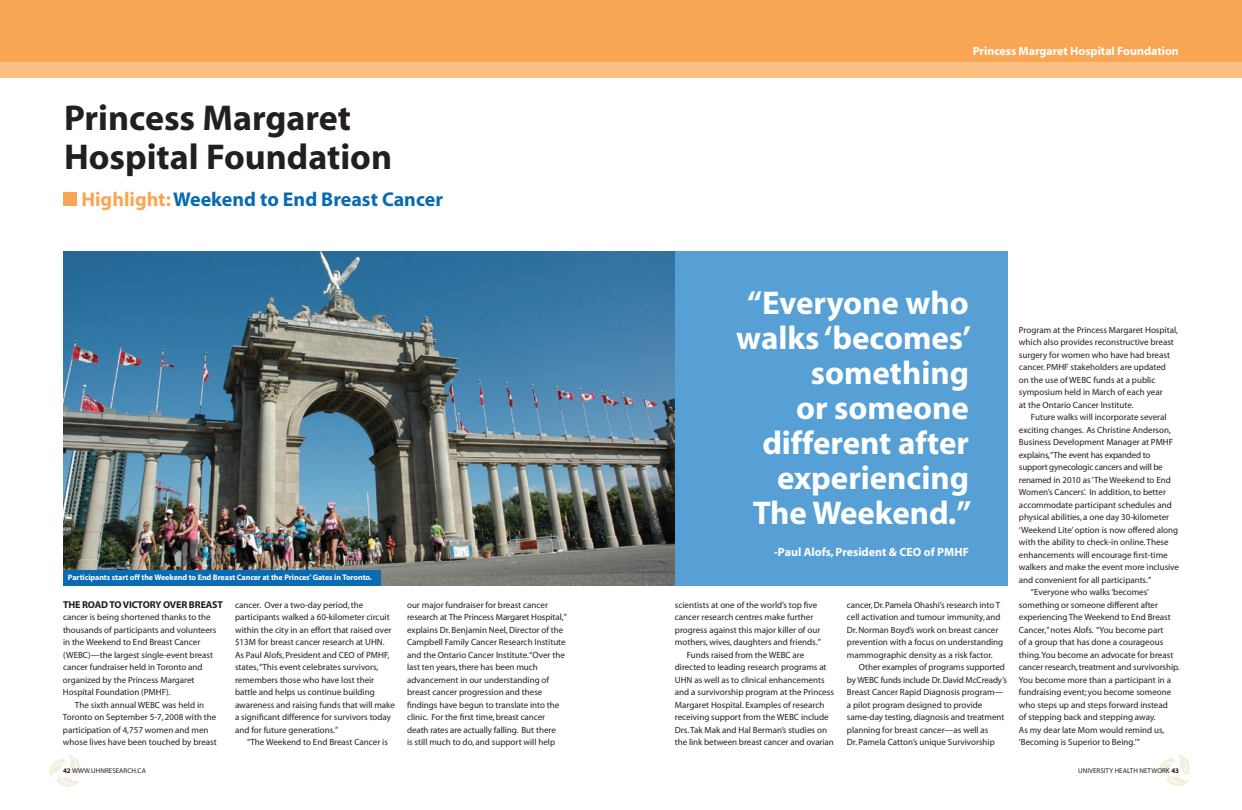
<style>
.page{position:relative;width:1242px;height:810px;background:#fff}
.page>*{position:absolute;margin:0;border:0;box-sizing:border-box;transform-origin:0 0}
.t1{font:700 36px/39px "Myriad";color:#231f20}
.t2{font:700 33px/35px "Myriad";color:#fff;text-align:right}
.t3{font:700 20px "Myriad";color:#096bb1}
.t4{font:700 12px "Myriad";letter-spacing:-.005em;color:#fff}
.t5{font:700 10px "Myriad";letter-spacing:-.015em;color:#231f20}
.t6{font:9px/12.5px "Myriad";color:#231f20}
.t7{font:9px "Myriad";letter-spacing:-.02em;color:#231f20}
.t8{font:700 8px "Myriad";letter-spacing:-.005em;color:#fff}
.t9{font:7px "Myriad";letter-spacing:.005em;color:#231f20}
.s1{color:#f9a654}
.s2{font-weight:700}
</style>
<div class="page">
<svg style="left:49px;top:755px;width:32px;height:32px"></svg>
<svg style="left:1159px;top:754px;width:32px;height:33px"></svg>
<img style="left:63px;top:251px;width:612px;height:335px">
<div style="left:63px;top:570px;width:318px;height:16px;background:#096bb1"></div>
<div style="left:0;top:0;width:1242px;height:65px;background:#f9a654"></div>
<div style="left:0;top:62px;width:1242px;height:15px;background:#fcc082"></div>
<div style="left:675px;top:251px;width:333px;height:335px;background:#56a0d5"></div>
<div style="left:63px;top:192px;width:13px;height:13px;background:#f9a654"></div>
<h1 class="t1" style="left:64px;top:99px;width:330px">Princess Margaret<br>Hospital Foundation</h1>
<h3 class="t3" style="left:81px;top:189px;width:363px"><span class="s1">Highlight:</span> Weekend to End Breast Cancer</h3>
<p class="t8" style="left:68px;top:573px;width:305px">Participants start off the Weekend to End Breast Cancer at the Princes’ Gates in Toronto.</p>
<p class="t5" style="left:63px;top:599px;width:160px">The road to victory over breast</p>
<p class="t6" style="left:63px;top:611px;width:155px">cancer is being shortened thanks to the thousands of participants and volunteers in the Weekend to End Breast Cancer (WEBC)—the largest single-event breast cancer fundraiser held in Toronto and organized by the Princess Margaret Hospital Foundation (PMHF).</p>
<p class="t6" style="left:63px;top:699px;width:155px;text-indent:12px">The sixth annual WEBC was held in Toronto on September 5-7, 2008 with the participation of 4,757 women and men whose lives have been touched by breast</p>
<p class="t6" style="left:235px;top:599px;width:158px">cancer. Over a two-day period, the participants walked a 60-kilometer circuit within the city in an effort that raised over $13M for breast cancer research at UHN</p>
<p class="t6" style="left:383px;top:636px;width:3px">.</p>
<p class="t6" style="left:235px;top:649px;width:110px">As Paul Alofs, President and CEO</p>
<p class="t6" style="left:235px;top:649px;width:162px;text-indent:122px">of PMHF, states, “This event celebrates survivors, remembers those who have lost their battle and helps us continue building awareness and raising funds that will make a significant difference for survivors today and for future generations.”</p>
<p class="t6" style="left:247px;top:736px;width:142px">“The Weekend to End Breast Cancer is</p>
<p class="t6" style="left:407px;top:599px;width:161px">our major fundraiser for breast cancer research at The Princess Margaret Hospital,” explains Dr. Benjamin Neel, Director of the Campbell Family Cancer Research Institute and the Ontario Cancer Institute.“Over the last ten years, there has been much advancement in our understanding of breast cancer progression and these findings have begun to translate into the clinic. For the first time, breast cancer death rates are actually falling. But there<br>is still much to do, and support will help</p>
<h3 class="t4" style="left:973px;top:45px;width:208px">Princess Margaret Hospital Foundation</h3>
<h3 class="t4" style="left:997px;top:46px;width:183px">Helping Researchers Find Answers</h3>
<h2 class="t2" style="left:736px;top:286px;width:237px">“Everyone who walks ‘becomes’ something<br>or someone different after experiencing<br>The Weekend.”</h2>
<h3 class="t4" style="left:774px;top:545px;width:134px">-Paul Alofs, President &amp; CEO</h3>
<h3 class="t4" style="left:924px;top:545px;width:47px">of PMHF</h3>
<p class="t6" style="left:675px;top:599px;width:144px">scientists at one of the world’s top five</p>
<p class="t6" style="left:675px;top:611px;width:140px">cancer research centres make further</p>
<p class="t6" style="left:675px;top:624px;width:147px">progress against this major killer of our</p>
<p class="t6" style="left:675px;top:636px;width:147px">mothers, wives, daughters and friends.”</p>
<p class="t6" style="left:687px;top:649px;width:119px">Funds raised from the WEBC are</p>
<p class="t6" style="left:675px;top:661px;width:153px">directed to leading research programs at</p>
<p class="t6" style="left:675px;top:674px;width:7px">UHN</p>
<p class="t6" style="left:675px;top:674px;width:161px;text-indent:20px">as well as to clinical enhancements and a survivorship program at the Princess Margaret Hospital. Examples of research receiving support from the WEBC include Drs. Tak Mak and Hal Berman’s studies on the link between breast cancer and ovarian</p>
<p class="t6" style="left:847px;top:599px;width:158px">cancer, Dr. Pamela Ohashi’s research into T cell activation and tumour immunity, and Dr. Norman Boyd’s work on breast cancer prevention with a focus on understanding mammographic density as a risk factor.</p>
<p class="t6" style="left:847px;top:661px;width:162px;text-indent:12px">Other examples of programs supported by WEBC funds include Dr. David McCready’s Breast Cancer Rapid Diagnosis program— a pilot program designed to provide same-day testing, diagnosis and treatment planning for breast cancer—as well as<br>Dr. Pamela Catton’s unique Survivorship</p>
<p class="t6" style="left:1019px;top:324px;width:161px">Program at the Princess Margaret Hospital, which also provides reconstructive breast surgery for women who have had breast cancer. PMHF stakeholders are updated on the use of WEBC funds at a public symposium held in March of each year<br>at the Ontario Cancer Institute.</p>
<p class="t6" style="left:1031px;top:411px;width:137px">Future walks will incorporate several</p>
<p class="t6" style="left:1019px;top:424px;width:154px">exciting changes. As Christine Anderson,</p>
<p class="t6" style="left:1019px;top:436px;width:156px">Business Development Manager at PMHF</p>
<p class="t7" style="left:1019px;top:450px;width:133px">explains,“The event has expanded to</p>
<p class="t7" style="left:1019px;top:463px;width:145px">support gynecologic cancers and will be</p>
<p class="t6" style="left:1019px;top:474px;width:154px">renamed in 2010 as ‘The Weekend to End</p>
<p class="t6" style="left:1019px;top:486px;width:149px">Women’s Cancers’. In addition, to better</p>
<p class="t6" style="left:1019px;top:499px;width:154px">accommodate participant schedules and</p>
<p class="t6" style="left:1019px;top:511px;width:152px">physical abilities, a one day 30-kilometer</p>
<p class="t6" style="left:1019px;top:524px;width:161px">‘Weekend Lite’ option is now offered along</p>
<p class="t6" style="left:1019px;top:536px;width:151px">with the ability to check-in online. These</p>
<p class="t6" style="left:1019px;top:549px;width:150px">enhancements will encourage first-time</p>
<p class="t6" style="left:1019px;top:561px;width:162px">walkers and make the event more inclusive</p>
<p class="t6" style="left:1019px;top:574px;width:134px">and convenient for all participants.”</p>
<p class="t6" style="left:1031px;top:586px;width:120px">“Everyone who walks ‘becomes’</p>
<p class="t6" style="left:1019px;top:599px;width:141px">something or someone different after</p>
<p class="t6" style="left:1019px;top:611px;width:153px">experiencing The Weekend to End Breast</p>
<p class="t6" style="left:1019px;top:624px;width:146px">Cancer,” notes Alofs. “You become part</p>
<p class="t6" style="left:1019px;top:636px;width:146px">of a group that has done a courageous</p>
<p class="t6" style="left:1019px;top:649px;width:156px">thing. You become an advocate for breast</p>
<p class="t6" style="left:1019px;top:661px;width:162px">cancer research, treatment and survivorship.</p>
<p class="t6" style="left:1019px;top:674px;width:154px">You become more than a participant in a</p>
<p class="t6" style="left:1019px;top:686px;width:154px">fundraising event; you become someone</p>
<p class="t6" style="left:1019px;top:699px;width:150px">who steps up and steps forward instead</p>
<p class="t6" style="left:1019px;top:711px;width:138px">of stepping back and stepping away.</p>
<p class="t6" style="left:1019px;top:724px;width:147px">As my dear late Mom would remind us,</p>
<p class="t6" style="left:1019px;top:736px;width:123px">‘Becoming is Superior to Being.’”</p>
<p class="t9" style="left:63px;top:767px;width:85px"><span class="s2">42</span> www.uhnresearch.ca</p>
<p class="t9" style="left:1078px;top:767px;width:102px">University Health Network <span class="s2">43</span></p>
</div>
